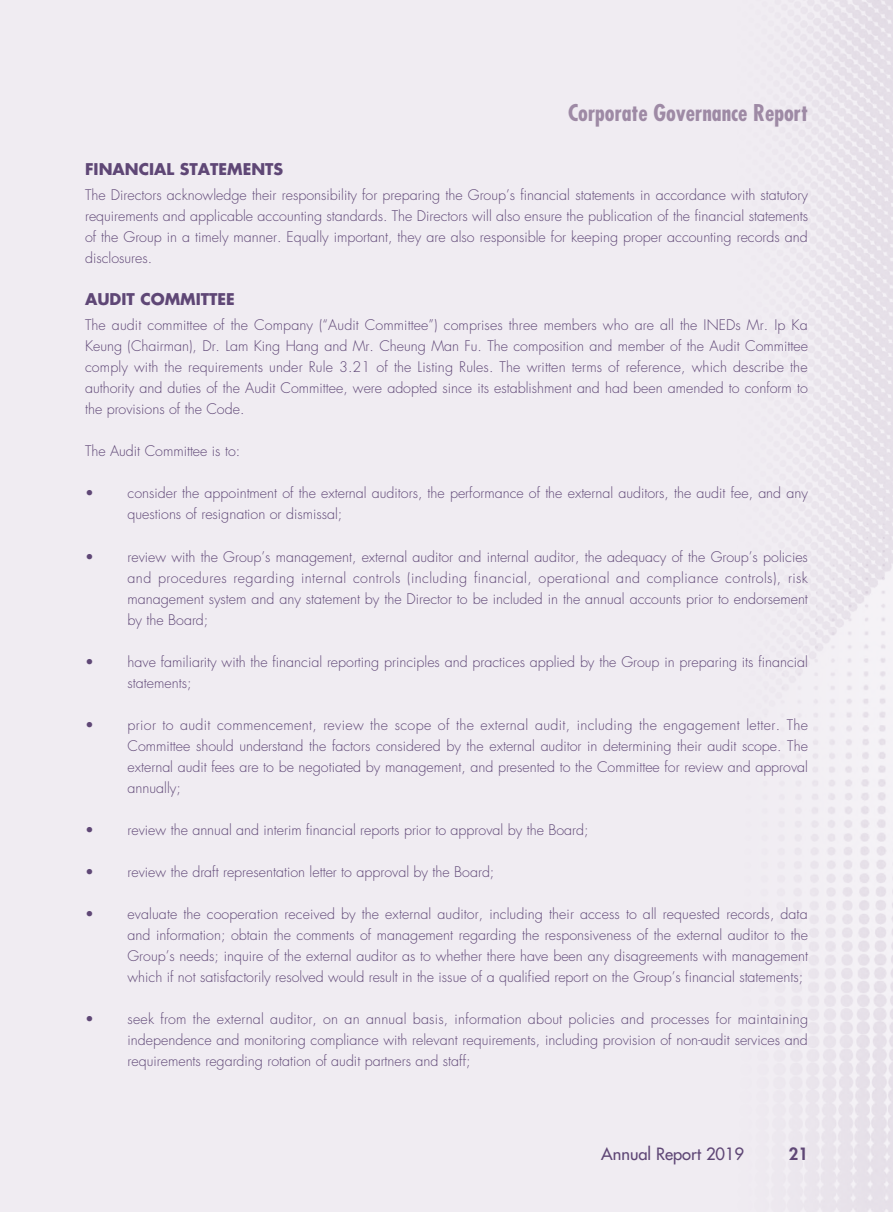
<style>
.page{position:relative;width:893px;height:1212px;background:#fff}
.page>*{position:absolute;margin:0;border:0;box-sizing:border-box;transform-origin:0 0}
.t1{font:700 condensed 22.5px "Futura Std";color:#9e8aa5}
.t2{font:500 16.5px "Futura Std";color:#5f4776}
.t3{font:800 16.5px "Futura Std";color:#5f4776}
.t4{font:700 15.75px "Futura Std";color:#5f4776}
.t5{font:300 14.25px/21px "Futura Std";color:#5f4776;text-align:justify}
</style>
<div class="page">
<h1 class="t1" style="left:568px;top:98px;width:241px">Corporate Governance Report</h1>
<p class="t4" style="left:85px;top:158px;width:200px">FINANCIAL STATEMENTS</p>
<p class="t5" style="left:85px;top:185px;width:725px">The Directors acknowledge their responsibility for preparing the Group’s financial statements in accordance with statutory requirements and applicable accounting standards. The Directors will also ensure the publication of the financial statements of the Group in a timely manner. Equally important, they are also responsible for keeping proper accounting records and disclosures.</p>
<p class="t4" style="left:85px;top:289px;width:151px">AUDIT COMMITTEE</p>
<p class="t5" style="left:85px;top:315px;width:724px">The audit committee of the Company (“Audit Committee”) comprises three members who are all the INEDs Mr. Ip Ka Keung (Chairman), Dr. Lam King Hang and Mr. Cheung Man Fu. The composition and member of the Audit Committee comply with the requirements under Rule 3.21 of the Listing Rules. The written terms of reference, which describe the authority and duties of the Audit Committee, were adopted since its establishment and had been amended to conform to the provisions of the Code.</p>
<p class="t5" style="left:85px;top:441px;width:157px">The Audit Committee is to:</p>
<p class="t5" style="left:128px;top:483px;width:682px;text-indent:-43px">• consider the appointment of the external auditors, the performance of the external auditors, the audit fee, and any questions of resignation or dismissal;</p>
<p class="t5" style="left:128px;top:546px;width:682px;text-indent:-43px">• review with the Group’s management, external auditor and internal auditor, the adequacy of the Group’s policies and procedures regarding internal controls (including financial, operational and compliance controls), risk management system and any statement by the Director to be included in the annual accounts prior to endorsement by the Board;</p>
<p class="t5" style="left:128px;top:651px;width:682px;text-indent:-43px">• have familiarity with the financial reporting principles and practices applied by the Group in preparing its financial statements;</p>
<p class="t5" style="left:128px;top:714px;width:682px;text-indent:-43px">• prior to audit commencement, review the scope of the external audit, including the engagement letter. The Committee should understand the factors considered by the external auditor in determining their audit scope. The external audit fees are to be negotiated by management, and presented to the Committee for review and approval annually;</p>
<p class="t5" style="left:85px;top:819px;width:505px">• review the annual and interim financial reports prior to approval by the Board;</p>
<p class="t5" style="left:85px;top:861px;width:411px">• review the draft representation letter to approval by the Board;</p>
<p class="t5" style="left:128px;top:903px;width:682px;text-indent:-43px">• evaluate the cooperation received by the external auditor, including their access to all requested records, data and information; obtain the comments of management regarding the responsiveness of the external auditor to the Group’s needs; inquire of the external auditor as to whether there have been any disagreements with management which if not satisfactorily resolved would result in the issue of a qualified report on the Group’s financial statements;</p>
<p class="t5" style="left:128px;top:1008px;width:682px;text-indent:-43px">• seek from the external auditor, on an annual basis, information about policies and processes for maintaining independence and monitoring compliance with relevant requirements, including provision of non-audit services and requirements regarding rotation of audit partners and staff;</p>
<p class="t2" style="left:601px;top:1143px;width:145px">Annual Report 2019</p>
<p class="t3" style="left:789px;top:1143px;width:21px">21</p>
</div>
